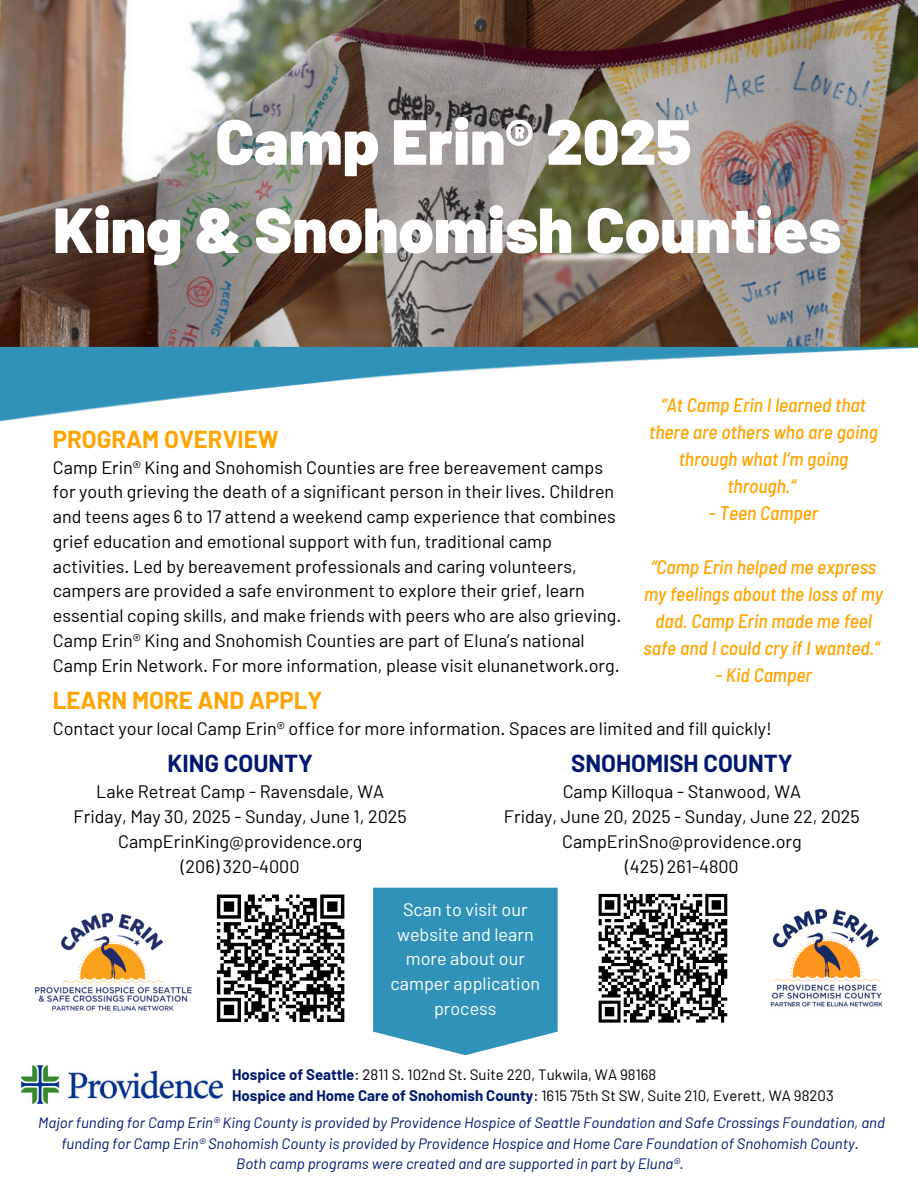
<style>
.page{position:relative;width:918px;height:1188px;background:#fff}
.page>*{position:absolute;margin:0;border:0;box-sizing:border-box;transform-origin:0 0}
.t1{font:900 63.75px/88.2px "Barlow";color:#fff;text-align:center}
.t2{font:700 24px "Barlow";color:#ffa400}
.t3{font:700 24px "Barlow";color:#001871}
.t4{font:italic 500 semi-condensed 19.5px/27px "Barlow";color:#ffa400;text-align:center}
.t5{font:18px/24.8px "Barlow";color:#000;text-align:center}
.t6{font:18px/24.8px "Barlow";color:#fff;text-align:center}
.t7{font:italic 15px/20.2px "Barlow";color:#001871;text-align:center}
.t8{font:15px "Barlow";color:#000}
.s1{font-weight:700;color:#001871}
</style>
<div class="page">
<img style="left:0;top:0;width:918px;height:422px">
<svg style="left:373px;top:888px;width:185px;height:167px;background:#3f99bd"></svg>
<img style="left:21px;top:1065px;width:202px;height:39px">
<img style="left:34px;top:912px;width:158px;height:99px">
<svg style="left:216px;top:894px;width:129px;height:128px"></svg>
<svg style="left:598px;top:893px;width:130px;height:130px"></svg>
<img style="left:770px;top:908px;width:113px;height:99px">
<p class="t1" style="left:53px;top:95px;width:790px">Camp Erin® 2025<br>King &amp; Snohomish Counties</p>
<h2 class="t2" style="left:53px;top:424px;width:227px">PROGRAM OVERVIEW</h2>
<p class="t5" style="left:53px;top:454px;width:570px;text-align:left">Camp Erin® King and Snohomish Counties are free bereavement camps for youth grieving the death of a significant person in their lives. Children and teens ages 6 to 17 attend a weekend camp experience that combines grief education and emotional support with fun, traditional camp activities. Led by bereavement professionals and caring volunteers, campers are provided a safe environment to explore their grief, learn essential coping skills, and make friends with peers who are also grieving.<br>Camp Erin® King and Snohomish Counties are part of Eluna’s national Camp Erin Network. For more information, please visit elunanetwork.org.</p>
<p class="t4" style="left:649px;top:391px;width:230px">“At Camp Erin I learned that there are others who are going through what I‘m going through.“</p>
<p class="t4" style="left:709px;top:499px;width:111px">- Teen Camper</p>
<h3 class="t4" style="left:644px;top:553px;width:241px">“Camp Erin helped me express my feelings about the loss of my dad. Camp Erin made me feel safe and I could cry if I wanted.“</h3>
<h3 class="t4" style="left:715px;top:661px;width:98px">- Kid Camper</h3>
<h2 class="t2" style="left:53px;top:685px;width:271px">LEARN MORE AND APPLY</h2>
<p class="t5" style="left:53px;top:715px;width:721px">Contact your local Camp Erin® office for more information. Spaces are limited and fill quickly!</p>
<h2 class="t3" style="left:167px;top:748px;width:147px">KING COUNTY</h2>
<p class="t5" style="left:74px;top:779px;width:335px">Lake Retreat Camp - Ravensdale, WA<br>Friday, May 30, 2025 - Sunday, June 1, 2025<br>CampErinKing@providence.org<br>(206) 320-4000</p>
<h2 class="t3" style="left:571px;top:748px;width:223px">SNOHOMISH COUNTY</h2>
<p class="t5" style="left:504px;top:779px;width:357px">Camp Killoqua - Stanwood, WA<br>Friday, June 20, 2025 - Sunday, June 22, 2025<br>CampErinSno@providence.org<br>(425) 261-4800</p>
<p class="t6" style="left:391px;top:896px;width:151px">Scan to visit our website and learn more about our camper application process</p>
<p class="t8" style="left:232px;top:1065px;width:426px"><span class="s1">Hospice of Seattle</span>: 2811 S. 102nd St. Suite 220, Tukwila, WA 98168</p>
<p class="t8" style="left:232px;top:1086px;width:603px"><span class="s1">Hospice and Home Care of Snohomish County</span>: 1615 75th St SW, Suite 210, Everett, WA 98203</p>
<p class="t7" style="left:38px;top:1112px;width:848px">Major funding for Camp Erin® King County is provided by Providence Hospice of Seattle Foundation and Safe Crossings Foundation, and funding for Camp Erin® Snohomish County is provided by Providence Hospice and Home Care Foundation of Snohomish County.</p>
<p class="t7" style="left:236px;top:1153px;width:449px">Both camp programs were created and are supported in part by Eluna®.</p>
</div>
